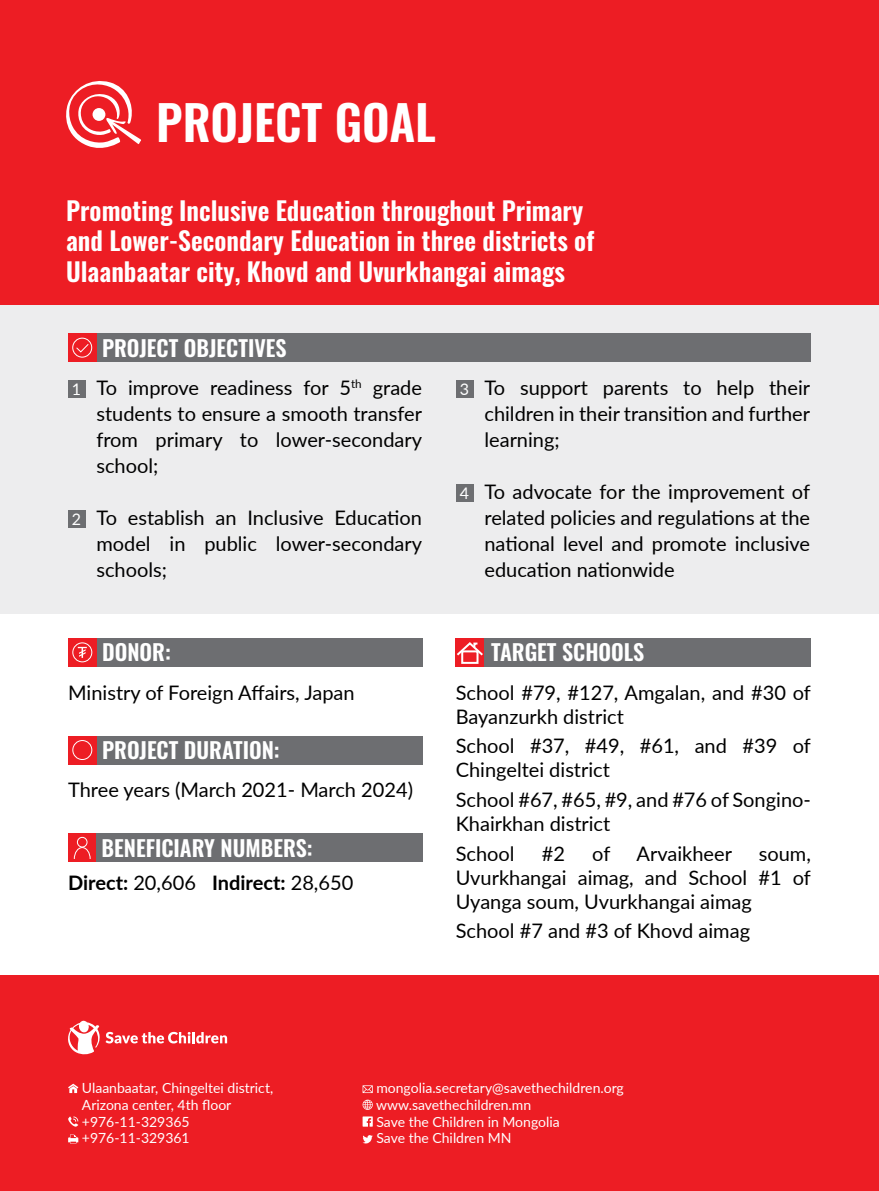
<style>
.page{position:relative;width:879px;height:1191px;background:#fff}
.page>*{position:absolute;margin:0;border:0;box-sizing:border-box;transform-origin:0 0}
.t1{font:600 48px "Oswald";color:#fff}
.t2{font:600 25.6px/30.6px "Oswald";color:#fff}
.t3{font:600 22px "Oswald";color:#fff}
.t4{font:20px/26px "Lato";color:#000;text-align:justify}
.t5{font:700 20px "Lato";color:#000}
.t6{font:14px/16.8px "Lato";color:#fff}
.s1{font-size:16px;color:#fff}
.s2{font-weight:400}
</style>
<div class="page">
<div style="left:0;top:975px;width:879px;height:216px;background:#ed1d24"></div>
<div style="left:0;top:304px;width:879px;height:310px;background:#ededee"></div>
<div style="left:0;top:0;width:879px;height:304px;background:#ed1d24"></div>
<div style="left:68px;top:381px;width:17px;height:17px;background:#6d6e71"></div>
<div style="left:68px;top:511px;width:17px;height:17px;background:#6d6e71"></div>
<div style="left:456px;top:381px;width:17px;height:17px;background:#6d6e71"></div>
<div style="left:456px;top:485px;width:17px;height:17px;background:#6d6e71"></div>
<div style="left:96px;top:333px;width:715px;height:29px;background:#6d6e71"></div>
<div style="left:68px;top:333px;width:28px;height:29px;background:#ed1d24"></div>
<div style="left:72px;top:338px;width:20px;height:20px;border:1px solid #fff;border-radius:50%"></div>
<svg style="left:76px;top:344px;width:13px;height:9px"></svg>
<svg style="left:68px;top:1083px;width:10px;height:10px"></svg>
<svg style="left:68px;top:1116px;width:10px;height:10px"></svg>
<svg style="left:68px;top:1134px;width:10px;height:9px"></svg>
<svg style="left:362px;top:1085px;width:11px;height:8px"></svg>
<svg style="left:362px;top:1099px;width:11px;height:10px"></svg>
<svg style="left:362px;top:1116px;width:11px;height:10px"></svg>
<svg style="left:362px;top:1135px;width:11px;height:8px"></svg>
<svg style="left:66px;top:81px;width:75px;height:67px"></svg>
<div style="left:96px;top:736px;width:326px;height:28px;background:#6d6e71"></div>
<div style="left:68px;top:736px;width:28px;height:28px;background:#ed1d24"></div>
<div style="left:72px;top:740px;width:20px;height:20px;border:1px solid #fff;border-radius:50%"></div>
<div style="left:68px;top:833px;width:28px;height:29px;background:#ed1d24"></div>
<div style="left:77px;top:837px;width:11px;height:10px;border:1px solid #fff;border-radius:50%"></div>
<svg style="left:73px;top:846px;width:18px;height:13px"></svg>
<div style="left:96px;top:833px;width:326px;height:29px;background:#6d6e71"></div>
<div style="left:484px;top:638px;width:326px;height:28px;background:#6d6e71"></div>
<div style="left:456px;top:638px;width:28px;height:28px;background:#ed1d24"></div>
<div style="left:461px;top:650px;width:17px;height:14px;border:2px solid #fff"></div>
<svg style="left:455px;top:640px;width:28px;height:17px"></svg>
<div style="left:96px;top:638px;width:326px;height:28px;background:#6d6e71"></div>
<div style="left:68px;top:638px;width:28px;height:28px;background:#ed1d24"></div>
<div style="left:72px;top:642px;width:20px;height:20px;border:1px solid #fff;border-radius:50%"></div>
<svg style="left:78px;top:647px;width:9px;height:11px"></svg>
<svg style="left:68px;top:1020px;width:159px;height:35px"></svg>
<h1 class="t1" style="left:156px;top:80px;width:281px">PROJECT GOAL</h1>
<p class="t2" style="left:66px;top:192px;width:530px">Promoting Inclusive Education throughout Primary and Lower-Secondary Education in three districts of<br>Ulaanbaatar city, Khovd and Uvurkhangai aimags</p>
<p class="t3" style="left:102px;top:328px;width:186px">PROJECT OBJECTIVES</p>
<p class="t4" style="left:96px;top:374px;width:327px;text-indent:-24px"><span class="s1">1</span> To improve readiness for 5<sup>th</sup> grade students to ensure a smooth transfer from primary to lower-secondary school;</p>
<p class="t4" style="left:96px;top:504px;width:327px;text-indent:-24px"><span class="s1">2</span> To establish an Inclusive Education model in public lower-secondary schools;</p>
<p class="t3" style="left:102px;top:633px;width:70px">DONOR:</p>
<p class="t4" style="left:68px;top:678px;width:288px">Ministry of Foreign Affairs, Japan</p>
<p class="t3" style="left:102px;top:730px;width:179px">PROJECT DURATION:</p>
<p class="t4" style="left:68px;top:776px;width:346px">Three years (March 2021- March 2024)</p>
<p class="t3" style="left:102px;top:828px;width:213px">BENEFICIARY NUMBERS:</p>
<p class="t5" style="left:68px;top:868px;width:287px">Direct: <span class="s2">20,606</span> Indirect: <span class="s2">28,650</span></p>
<p class="t4" style="left:484px;top:374px;width:327px;text-indent:-24px"><span class="s1">3</span> To support parents to help their children in their transition and further learning;</p>
<p class="t4" style="left:484px;top:478px;width:327px;text-indent:-24px"><span class="s1">4</span> To advocate for the improvement of related policies and regulations at the national level and promote inclusive education nationwide</p>
<p class="t3" style="left:491px;top:633px;width:155px">TARGET SCHOOLS</p>
<p class="t4" style="left:456px;top:679px;width:357px;line-height:24px">School #79, #127, Amgalan, and #30 of<br>Bayanzurkh district</p>
<p class="t4" style="left:456px;top:733px;width:357px;line-height:24px">School #37, #49, #61, and #39 of<br>Chingeltei district</p>
<p class="t4" style="left:456px;top:787px;width:357px;line-height:24px">School #67, #65, #9, and #76 of Songino-<br>Khairkhan district</p>
<p class="t4" style="left:456px;top:839px;width:60px">School</p>
<p class="t4" style="left:542px;top:839px;width:25px">#2</p>
<p class="t4" style="left:592px;top:839px;width:20px">of</p>
<p class="t4" style="left:636px;top:839px;width:97px">Arvaikheer</p>
<p class="t4" style="left:456px;top:840px;width:357px;line-height:24px;text-indent:303px">soum, Uvurkhangai aimag, and School #1 of Uyanga soum, Uvurkhangai aimag</p>
<p class="t4" style="left:456px;top:917px;width:296px">School #7 and #3 of Khovd aimag</p>
<p class="t6" style="left:82px;top:1079px;width:193px">Ulaanbaatar, Chingeltei district,<br>Arizona center, 4th floor +976-11-329365 +976-11-329361</p>
<p class="t6" style="left:376px;top:1079px;width:249px">mongolia.secretary@savethechildren.org www.savethechildren.mn<br>Save the Children in Mongolia<br>Save the Children MN</p>
</div>
